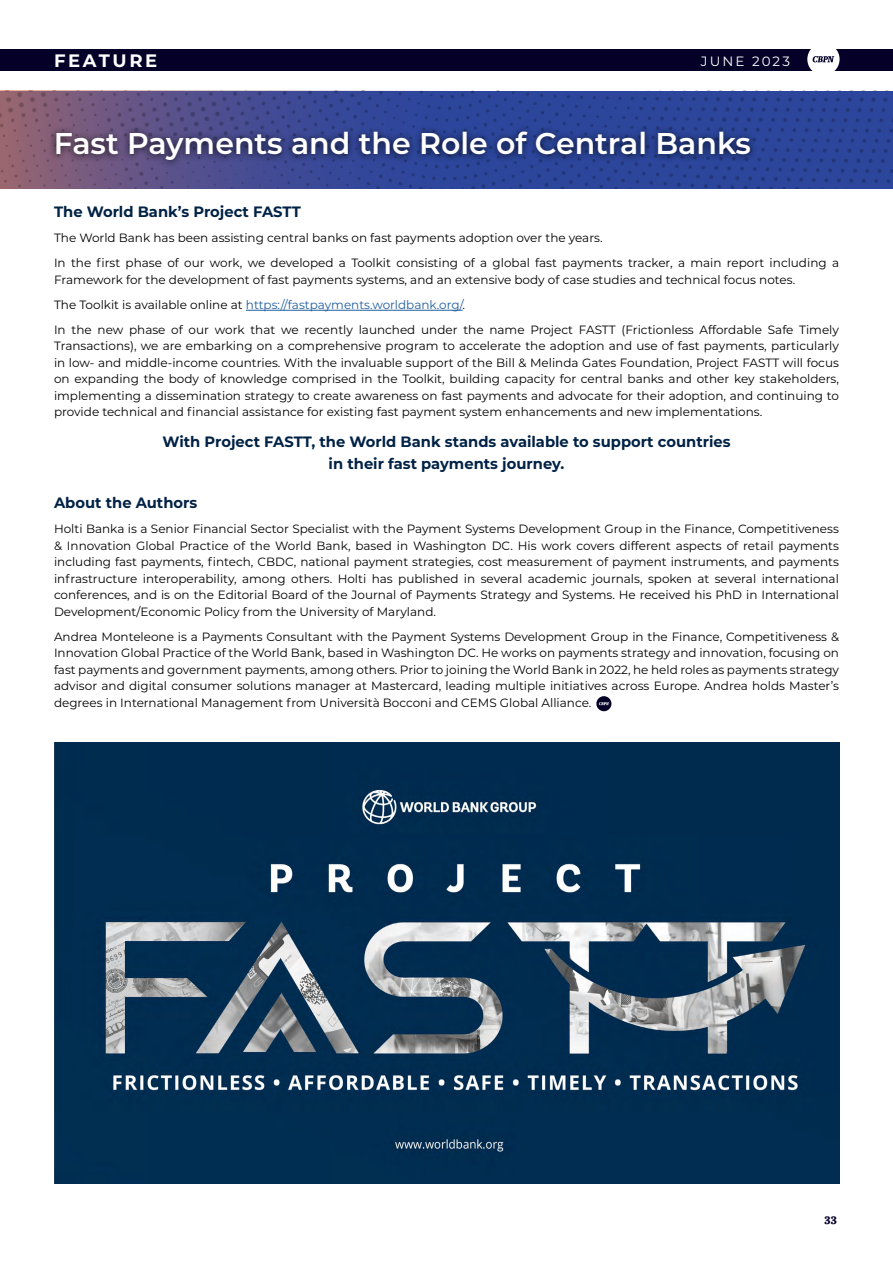
<style>
.page{position:relative;width:893px;height:1263px;background:#fff}
.page>*{position:absolute;margin:0;border:0;box-sizing:border-box;transform-origin:0 0}
.t1{font:600 30px "Montserrat";color:#fff}
.t2{font:700 18px "Montserrat";letter-spacing:.15em;color:#fff}
.t3{font:700 15px/22px "Montserrat";color:#002245;text-align:center}
.t4{font:13.5px "Montserrat";letter-spacing:.15em;color:#fff}
.t5{font:12px/16.5px "Montserrat";color:#000;text-align:justify}
.t6{font:800 12px "Bagatela";color:#050028}
.s1{color:#215e9e}
</style>
<div class="page">
<hr style="left:246px;top:310px;width:217px;height:1px;background:#215e9e">
<img style="left:54px;top:742px;width:785px;height:441px">
<svg style="left:596px;top:696px;width:15px;height:15px"></svg>
<div style="left:0;top:49px;width:893px;height:22px;background:#050028"></div>
<svg style="left:807px;top:49px;width:33px;height:22px"></svg>
<img style="left:0;top:91px;width:892px;height:97px">
<div style="left:48px;top:124px;width:710px;height:44px;background:#000;opacity:.75"></div>
<h2 class="t2" style="left:54px;top:47px;width:105px">FEATURE</h2>
<p class="t4" style="left:701px;top:52px;width:91px">JUNE 2023</p>
<h1 class="t1" style="left:54px;top:122px;width:699px">Fast Payments and the Role of Central Banks</h1>
<p class="t3" style="left:54px;top:200px;width:248px">The World Bank’s Project FASTT</p>
<p class="t5" style="left:54px;top:225px;width:787px;line-height:25px">The World Bank has been assisting central banks on fast payments adoption over the years.<br>In the first phase of our work, we developed a Toolkit consisting of a global fast payments tracker, a main report including a</p>
<p class="t5" style="left:54px;top:267px;width:786px;line-height:25px;text-align:left">Framework for the development of fast payments systems, and an extensive body of case studies and technical focus notes.<br>The Toolkit is available online at <span class="s1">https://fastpayments.worldbank.org/</span>.<br>In the new phase of our work that we recently launched under the name Project FASTT (Frictionless Affordable Safe Timely</p>
<p class="t5" style="left:54px;top:337px;width:786px">Transactions), we are embarking on a comprehensive program to accelerate the adoption and use of fast payments, particularly in low- and middle-income countries. With the invaluable support of the Bill &amp; Melinda Gates Foundation, Project FASTT will focus on expanding the body of knowledge comprised in the Toolkit, building capacity for central banks and other key stakeholders, implementing a dissemination strategy to create awareness on fast payments and advocate for their adoption, and continuing to provide technical and financial assistance for existing fast payment system enhancements and new implementations.</p>
<p class="t3" style="left:162px;top:430px;width:570px">With Project FASTT, the World Bank stands available to support countries in their fast payments journey.</p>
<p class="t3" style="left:54px;top:491px;width:145px">About the Authors</p>
<p class="t5" style="left:54px;top:520px;width:786px">Holti Banka is a Senior Financial Sector Specialist with the Payment Systems Development Group in the Finance, Competitiveness &amp; Innovation Global Practice of the World Bank, based in Washington DC. His work covers different aspects of retail payments including fast payments, fintech, CBDC, national payment strategies, cost measurement of payment instruments, and payments infrastructure interoperability, among others. Holti has published in several academic journals, spoken at several international conferences, and is on the Editorial Board of the Journal of Payments Strategy and Systems. He received his PhD in International Development/Economic Policy from the University of Maryland.</p>
<p class="t5" style="left:54px;top:628px;width:786px">Andrea Monteleone is a Payments Consultant with the Payment Systems Development Group in the Finance, Competitiveness &amp; Innovation Global Practice of the World Bank, based in Washington DC. He works on payments strategy and innovation, focusing on fast payments and government payments, among others. Prior to joining the World Bank in 2022, he held roles as payments strategy advisor and digital consumer solutions manager at Mastercard, leading multiple initiatives across Europe. Andrea holds Master’s degrees in International Management from Università Bocconi and CEMS Global Alliance.</p>
<p class="t6" style="left:824px;top:1211px;width:14px">33</p>
</div>
